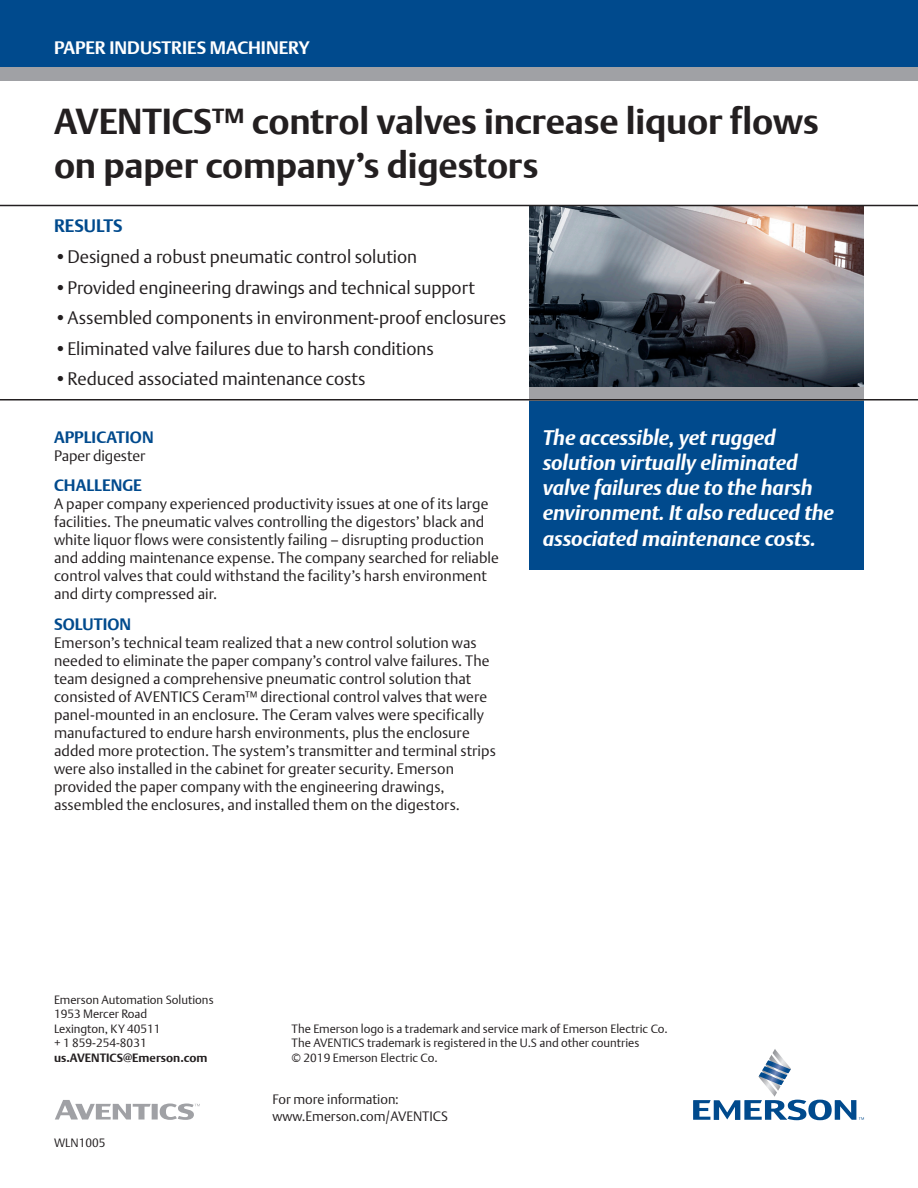
<style>
.page{position:relative;width:918px;height:1188px;background:#fff}
.page>*{position:absolute;margin:0;border:0;box-sizing:border-box;transform-origin:0 0}
.t1{font:700 36px/43.2px "DTL Argo T";letter-spacing:-.005em;color:#231f20}
.t2{font:italic 700 21px/25.2px "DTL Argo T";letter-spacing:-.005em;color:#fff}
.t3{font:300 18px "DTL Argo T";letter-spacing:-.005em;color:#231f20}
.t4{font:700 18px "DTL Argo T";color:#fff}
.t5{font:700 18px "DTL Argo T";letter-spacing:.005em;color:#004a8d}
.t6{font:700 16.5px "DTL Argo T";letter-spacing:.005em;color:#004a8d}
.t7{font:300 15px/18px "DTL Argo T";letter-spacing:.005em;color:#231f20}
.t8{font:300 13.5px "DTL Argo T";color:#231f20}
.t9{font:12px/14.4px "DTL Argo T Light";color:#231f20}
.t10{font:700 12px/14.4px "DTL Argo T";color:#231f20}
.t11{font:300 12px "DTL Argo T";color:#231f20}
.s1{font-family:"DTL Argo T Light";font-weight:400}
</style>
<div class="page">
<div style="left:529px;top:401px;width:335px;height:168px;background:#004a8d"></div>
<img style="left:529px;top:206px;width:335px;height:181px">
<div style="left:529px;top:387px;width:335px;height:13px;background:#a0a1a5"></div>
<div style="left:0;top:0;width:918px;height:68px;background:#004a8d"></div>
<div style="left:0;top:68px;width:918px;height:13px;background:#a0a1a5"></div>
<svg style="left:693px;top:1049px;width:171px;height:71px"></svg>
<hr style="left:0;top:205px;width:918px;height:1px;background:#231f20">
<hr style="left:0;top:399px;width:918px;height:1px;background:#231f20">
<svg style="left:55px;top:1100px;width:145px;height:20px"></svg>
<p class="t4" style="left:54px;top:37px;width:257px">PAPER INDUSTRIES MACHINERY</p>
<p class="t1" style="left:54px;top:100px;width:766px">AVENTICS™ control valves increase liquor flows on paper company’s digestors</p>
<p class="t5" style="left:54px;top:215px;width:70px">RESULTS</p>
<p class="t3" style="left:54px;top:246px;width:365px">•Designed a robust pneumatic control solution</p>
<p class="t3" style="left:54px;top:276px;width:423px">•Provided engineering drawings and technical support</p>
<p class="t3" style="left:54px;top:307px;width:454px">•Assembled components in environment-proof enclosures</p>
<p class="t3" style="left:54px;top:338px;width:381px">•Eliminated valve failures due to harsh conditions</p>
<p class="t3" style="left:54px;top:368px;width:313px">•Reduced associated maintenance costs</p>
<p class="t6" style="left:54px;top:427px;width:101px">APPLICATION</p>
<p class="t7" style="left:54px;top:446px;width:93px">Paper digester</p>
<p class="t6" style="left:54px;top:475px;width:90px">CHALLENGE</p>
<p class="t7" style="left:54px;top:495px;width:447px">A paper company experienced productivity issues at one of its large facilities. The pneumatic valves controlling the digestors’ black and white liquor flows were consistently failing – disrupting production and adding maintenance expense. The company searched for reliable control valves that could withstand the facility’s harsh environment and dirty compressed air.</p>
<p class="t6" style="left:54px;top:614px;width:79px">SOLUTION</p>
<p class="t7" style="left:54px;top:633px;width:443px">Emerson’s technical team realized that a new control solution was needed to eliminate the paper company’s control valve failures. The team designed a comprehensive pneumatic control solution that consisted of AVENTICS Ceram™ directional control valves that were panel-mounted in an enclosure. The Ceram valves were specifically manufactured to endure harsh environments, plus the enclosure added more protection. The system’s transmitter and terminal strips were also installed in the cabinet for greater security. Emerson provided the paper company with the engineering drawings, assembled the enclosures, and installed them on the digestors.</p>
<p class="t2" style="left:543px;top:425px;width:293px">The accessible, yet rugged solution virtually eliminated valve failures due to the harsh environment. It also reduced the associated maintenance costs.</p>
<p class="t9" style="left:54px;top:992px;width:161px">Emerson Automation Solutions</p>
<p class="t9" style="left:54px;top:1007px;width:95px">1953 Mercer Road</p>
<p class="t9" style="left:54px;top:1021px;width:108px">Lexington, KY 40511</p>
<p class="t10" style="left:54px;top:1036px;width:155px"><span class="s1">+ 1 859-254-8031 </span>us.AVENTICS@Emerson.com</p>
<p class="t11" style="left:54px;top:1135px;width:53px">WLN1005</p>
<p class="t9" style="left:292px;top:1021px;width:378px">The Emerson logo is a trademark and service mark of Emerson Electric Co.<br>The AVENTICS trademark is registered in the U.S and other countries</p>
<p class="t9" style="left:292px;top:1050px;width:148px">© 2019 Emerson Electric Co.</p>
<p class="t8" style="left:272px;top:1091px;width:128px">For more information:</p>
<p class="t8" style="left:272px;top:1108px;width:177px">www.Emerson.com/AVENTICS</p>
</div>
